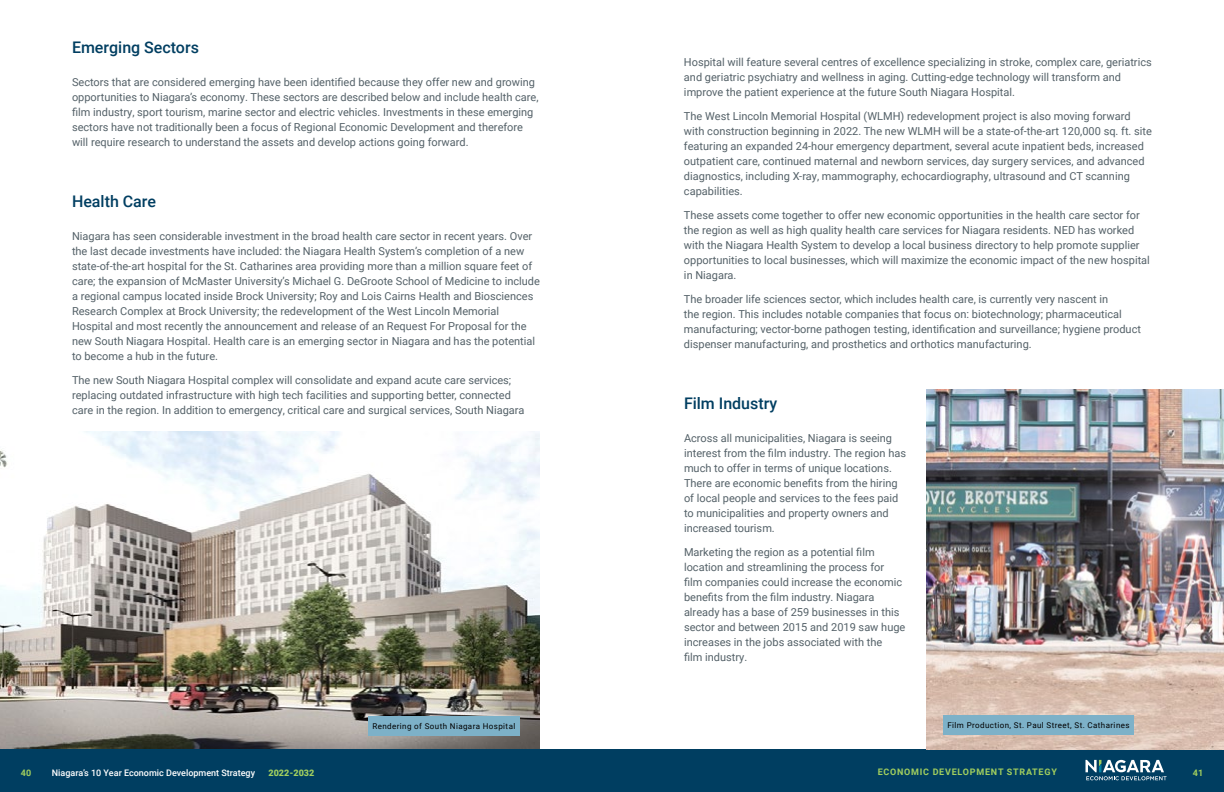
<style>
.page{position:relative;width:1224px;height:792px;background:#fff}
.page>*{position:absolute;margin:0;border:0;box-sizing:border-box;transform-origin:0 0}
.t1{font:500 16px "Roboto";color:#003e61}
.t2{font:11px/15px "Roboto";color:#546168}
.t3{font:500 9px "Roboto";color:#fff}
.t4{font:700 9px "Roboto";letter-spacing:.085em;color:#a1ce5e}
.t5{font:900 9px "Roboto";color:#a2cf5f}
.t6{font:8px "Roboto";letter-spacing:.05em;color:#000}
</style>
<div class="page">
<div style="left:0;top:749px;width:1224px;height:43px;background:#003e61"></div>
<svg style="left:1086px;top:760px;width:81px;height:20px"></svg>
<img style="left:0;top:431px;width:540px;height:318px">
<div style="left:368px;top:716px;width:151px;height:20px;background:#7db1c8"></div>
<img style="left:927px;top:390px;width:297px;height:359px">
<div style="left:943px;top:716px;width:191px;height:19px;background:#7db1c8"></div>
<p class="t1" style="left:72px;top:36px;width:128px">Emerging Sectors</p>
<p class="t2" style="left:72px;top:74px;width:465px">Sectors that are considered emerging have been identified because they offer new and growing</p>
<p class="t2" style="left:72px;top:89px;width:468px">opportunities to Niagara’s economy. These sectors are described below and include health care,</p>
<p class="t2" style="left:72px;top:104px;width:463px">film industry, sport tourism, marine sector and electric vehicles. Investments in these emerging</p>
<p class="t2" style="left:72px;top:119px;width:453px">sectors have not traditionally been a focus of Regional Economic Development and therefore will require research to understand the assets and develop actions going forward.</p>
<p class="t1" style="left:72px;top:190px;width:86px">Health Care</p>
<p class="t2" style="left:72px;top:228px;width:462px">Niagara has seen considerable investment in the broad health care sector in recent years. Over</p>
<p class="t2" style="left:72px;top:243px;width:454px">the last decade investments have included: the Niagara Health System’s completion of a new</p>
<p class="t2" style="left:72px;top:258px;width:470px">state-of-the-art hospital for the St. Catharines area providing more than a million square feet of care; the expansion of McMaster University’s Michael G. DeGroote School of Medicine to include a regional campus located inside Brock University; Roy and Lois Cairns Health and Biosciences Research Complex at Brock University; the redevelopment of the West Lincoln Memorial Hospital and most recently the announcement and release of an Request For Proposal for the new South Niagara Hospital. Health care is an emerging sector in Niagara and has the potential to become a hub in the future.</p>
<p class="t2" style="left:72px;top:372px;width:454px">The new South Niagara Hospital complex will consolidate and expand acute care services; replacing outdated infrastructure with high tech facilities and supporting better, connected care in the region. In addition to emergency, critical care and surgical services, South Niagara</p>
<p class="t2" style="left:684px;top:54px;width:469px">Hospital will feature several centres of excellence specializing in stroke, complex care, geriatrics and geriatric psychiatry and wellness in aging. Cutting-edge technology will transform and improve the patient experience at the future South Niagara Hospital.</p>
<p class="t2" style="left:684px;top:108px;width:470px">The West Lincoln Memorial Hospital (WLMH) redevelopment project is also moving forward with construction beginning in 2022. The new WLMH will be a state-of-the-art 120,000 sq. ft. site featuring an expanded 24-hour emergency department, several acute inpatient beds, increased outpatient care, continued maternal and newborn services, day surgery services, and advanced diagnostics, including X-ray, mammography, echocardiography, ultrasound and CT scanning capabilities.</p>
<p class="t2" style="left:684px;top:207px;width:467px">These assets come together to offer new economic opportunities in the health care sector for the region as well as high quality health care services for Niagara residents. NED has worked with the Niagara Health System to develop a local business directory to help promote supplier opportunities to local businesses, which will maximize the economic impact of the new hospital in Niagara.</p>
<p class="t2" style="left:684px;top:291px;width:426px">The broader life sciences sector, which includes health care, is currently very nascent in</p>
<p class="t2" style="left:684px;top:306px;width:459px">the region. This includes notable companies that focus on: biotechnology; pharmaceutical manufacturing; vector-borne pathogen testing, identification and surveillance; hygiene product</p>
<p class="t2" style="left:684px;top:336px;width:349px">dispenser manufacturing, and prosthetics and orthotics manufacturing.</p>
<p class="t1" style="left:684px;top:392px;width:95px">Film Industry</p>
<p class="t2" style="left:684px;top:430px;width:210px">Across all municipalities, Niagara is seeing</p>
<p class="t2" style="left:684px;top:445px;width:224px">interest from the film industry. The region has</p>
<p class="t2" style="left:684px;top:460px;width:209px">much to offer in terms of unique locations.</p>
<p class="t2" style="left:684px;top:475px;width:215px">There are economic benefits from the hiring</p>
<p class="t2" style="left:684px;top:490px;width:216px">of local people and services to the fees paid to municipalities and property owners and increased tourism.</p>
<p class="t2" style="left:684px;top:544px;width:192px">Marketing the region as a potential film</p>
<p class="t2" style="left:684px;top:559px;width:202px">location and streamlining the process for</p>
<p class="t2" style="left:684px;top:574px;width:220px">film companies could increase the economic benefits from the film industry. Niagara</p>
<p class="t2" style="left:684px;top:604px;width:223px">already has a base of 259 businesses in this sector and between 2015 and 2019 saw huge increases in the jobs associated with the</p>
<p class="t2" style="left:684px;top:649px;width:65px">film industry.</p>
<p class="t6" style="left:947px;top:720px;width:184px">Film Production, St. Paul Street, St. Catharines</p>
<p class="t4" style="left:878px;top:766px;width:181px">ECONOMIC DEVELOPMENT STRATEGY</p>
<p class="t6" style="left:372px;top:720px;width:144px">Rendering of South Niagara Hospital</p>
<p class="t4" style="left:21px;top:766px;width:12px">40</p>
<p class="t3" style="left:52px;top:766px;width:205px">Niagara’s 10 Year Economic Development Strategy</p>
<p class="t5" style="left:269px;top:766px;width:47px">2022-2032</p>
<p class="t4" style="left:1193px;top:766px;width:12px">41</p>
</div>
